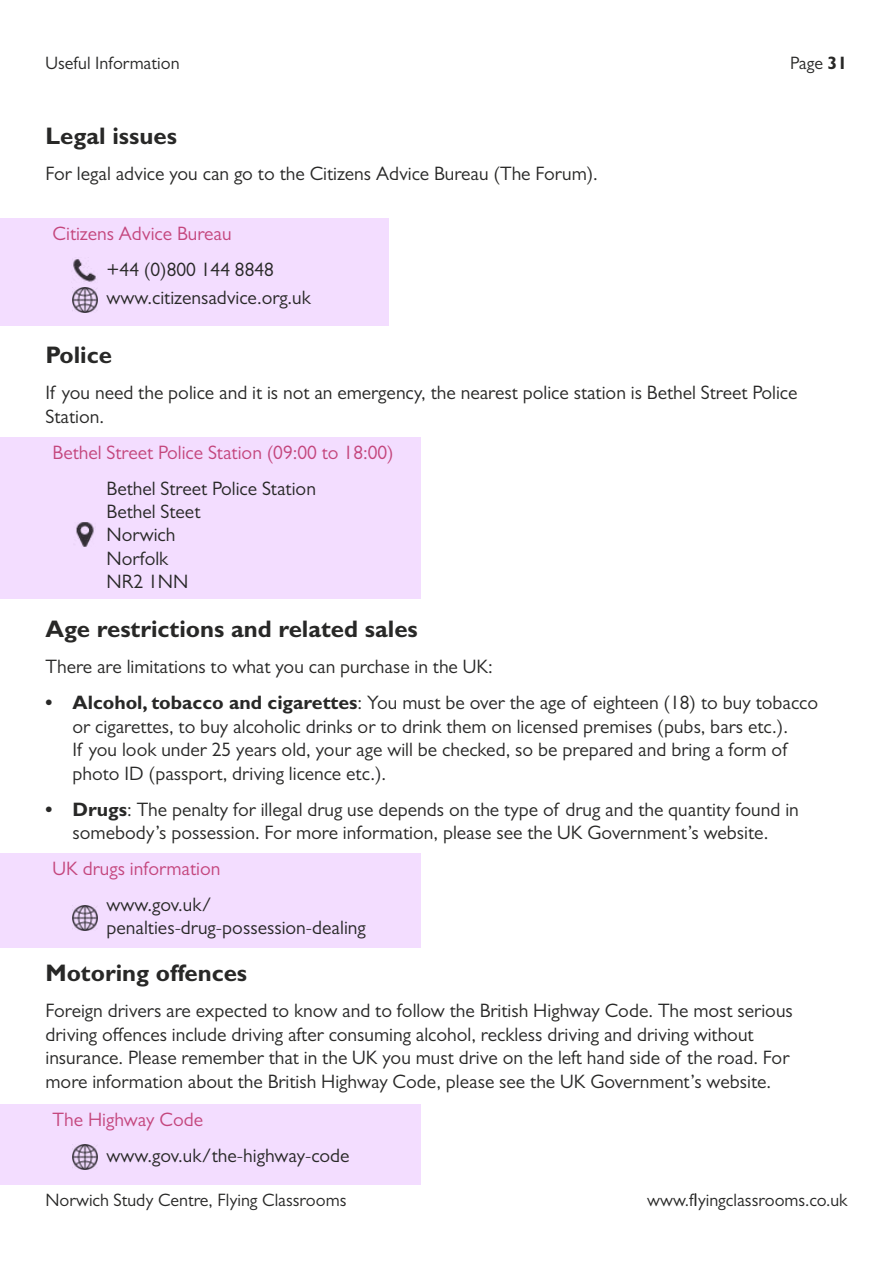
<style>
.page{position:relative;width:893px;height:1263px;background:#fff}
.page>*{position:absolute;margin:0;border:0;box-sizing:border-box;transform-origin:0 0}
.t1{font:700 24px "Gill Sans Std";color:#282827}
.t2{font:19.5px/23.4px "Gill Sans";color:#282827}
.t3{font:19.5px "Gill Sans";color:#c4467d}
.t4{font:18px "Gill Sans";color:#282827}
.s1{font-family:"Gill Sans Std";font-weight:700}
</style>
<div class="page">
<div style="left:0;top:437px;width:421px;height:162px;background:#f3ddff"></div>
<img style="left:76px;top:522px;width:18px;height:25px">
<div style="left:0;top:853px;width:421px;height:95px;background:#f3ddff"></div>
<img style="left:72px;top:905px;width:25px;height:25px">
<div style="left:0;top:1104px;width:421px;height:80px;background:#f3ddff"></div>
<img style="left:72px;top:1145px;width:25px;height:25px">
<div style="left:0;top:219px;width:388px;height:107px;background:#f3ddff"></div>
<img style="left:72px;top:287px;width:25px;height:25px">
<img style="left:73px;top:259px;width:23px;height:23px">
<p class="t4" style="left:45px;top:53px;width:136px">Useful Information</p>
<p class="t4" style="left:790px;top:53px;width:59px">Page <span class="s1">31</span></p>
<p class="t1" style="left:45px;top:122px;width:133px">Legal issues</p>
<p class="t2" style="left:45px;top:162px;width:554px">For legal advice you can go to the Citizens Advice Bureau (The Forum).</p>
<p class="t3" style="left:53px;top:222px;width:181px">Citizens Advice Bureau</p>
<p class="t2" style="left:107px;top:256px;width:206px;line-height:27.6px">+44 (0)800 144 8848 www.citizensadvice.org.uk</p>
<p class="t1" style="left:45px;top:341px;width:68px">Police</p>
<p class="t2" style="left:45px;top:381px;width:753px">If you need the police and it is not an emergency, the nearest police station is Bethel Street Police<br>Station.</p>
<p class="t3" style="left:53px;top:441px;width:343px">Bethel Street Police Station (09:00 to 18:00)</p>
<p class="t2" style="left:107px;top:476px;width:211px">Bethel Street Police Station<br>Bethel Steet<br>Norwich<br>Norfolk<br>NR2 1NN</p>
<p class="t1" style="left:45px;top:615px;width:374px">Age restrictions and related sales</p>
<p class="t2" style="left:45px;top:655px;width:449px">There are limitations to what you can purchase in the UK:</p>
<p class="t2" style="left:73px;top:691px;width:747px;text-indent:-27px"><span class="s1">• Alcohol, tobacco and cigarettes</span>: You must be over the age of eighteen (18) to buy tobacco or cigarettes, to buy alcoholic drinks or to drink them on licensed premises (pubs, bars etc.).<br>If you look under 25 years old, your age will be checked, so be prepared and bring a form of photo ID (passport, driving licence etc.).</p>
<p class="t2" style="left:45px;top:797px;width:755px;text-align:center"><span class="s1">• Drugs</span>: The penalty for illegal drug use depends on the type of drug and the quantity found in somebody’s possession. For more information, please see the UK Government’s website.</p>
<p class="t3" style="left:53px;top:857px;width:169px">UK drugs information</p>
<p class="t2" style="left:107px;top:892px;width:261px">www.gov.uk/ penalties-drug-possession-dealing</p>
<p class="t1" style="left:45px;top:959px;width:203px">Motoring offences</p>
<p class="t2" style="left:45px;top:999px;width:749px">Foreign drivers are expected to know and to follow the British Highway Code. The most serious driving offences include driving after consuming alcohol, reckless driving and driving without insurance. Please remember that in the UK you must drive on the left hand side of the road. For more information about the British Highway Code, please see the UK Government’s website.</p>
<p class="t3" style="left:53px;top:1108px;width:152px">The Highway Code</p>
<p class="t2" style="left:107px;top:1143px;width:244px">www.gov.uk/the-highway-code</p>
<p class="t4" style="left:45px;top:1189px;width:302px">Norwich Study Centre, Flying Classrooms</p>
<p class="t4" style="left:647px;top:1189px;width:202px">www.flyingclassrooms.co.uk</p>
</div>
